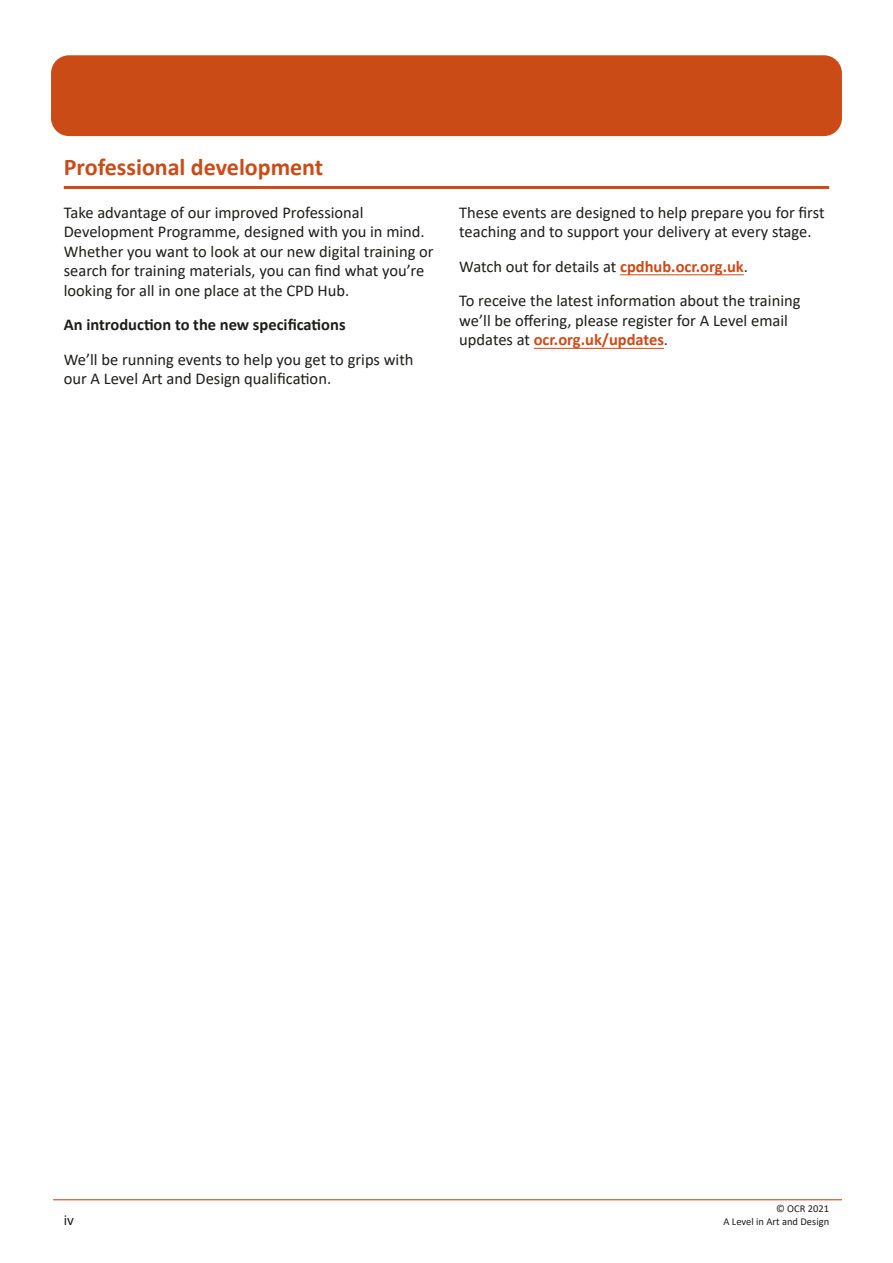
<style>
.page{position:relative;width:893px;height:1263px;background:#fff}
.page>*{position:absolute;margin:0;border:0;box-sizing:border-box;transform-origin:0 0}
.Heading2{font:700 24px "Calibri";color:#cb4b17}
.BodyText{font:16.5px/19.5px "Calibri";color:#1d1d1b}
.BodyText-2{font:700 16.5px "Calibri";color:#1d1d1b}
.t1{font:15px "Calibri";color:#1d1d1b}
.t2{font:10.5px "Calibri";color:#1d1d1b}
.s1{font-weight:700;color:#cb4b17}
</style>
<div class="page">
<hr style="left:53px;top:1199px;width:789px;height:1px;background:#cb4b17">
<div style="left:51px;top:55px;width:791px;height:81px;background:#cb4b17;border-radius:18px"></div>
<hr style="left:64px;top:186px;width:765px;height:3px;background:#cb4b17">
<hr style="left:620px;top:274px;width:124px;height:1px;background:#cb4b17">
<hr style="left:534px;top:348px;width:130px;height:1px;background:#cb4b17">
<h2 class="Heading2" style="left:64px;top:150px;width:261px">Professional development</h2>
<p class="BodyText" style="left:64px;top:202px;width:371px">Take advantage of our improved Professional Development Programme, designed with you in mind.<br>Whether you want to look at our new digital training or search for training materials, you can find what you’re looking for all in one place at the CPD Hub.</p>
<p class="BodyText-2" style="left:64px;top:313px;width:283px">An introduction to the new specifications</p>
<p class="BodyText" style="left:64px;top:349px;width:351px">We’ll be running events to help you get to grips with our A Level Art and Design qualification.</p>
<p class="BodyText" style="left:459px;top:202px;width:367px">These events are designed to help prepare you for first teaching and to support your delivery at every stage.</p>
<p class="BodyText" style="left:459px;top:256px;width:290px">Watch out for details at <span class="s1">cpdhub.ocr.org.uk</span>.</p>
<p class="BodyText" style="left:459px;top:290px;width:343px">To receive the latest information about the training we’ll be offering, please register for A Level email updates at <span class="s1">ocr.org.uk/updates</span>.</p>
<p class="t2" style="left:776px;top:1201px;width:55px">© OCR 2021</p>
<p class="t1" style="left:64px;top:1209px;width:12px">iv</p>
<p class="t2" style="left:723px;top:1214px;width:107px">A Level in Art and Design</p>
</div>
